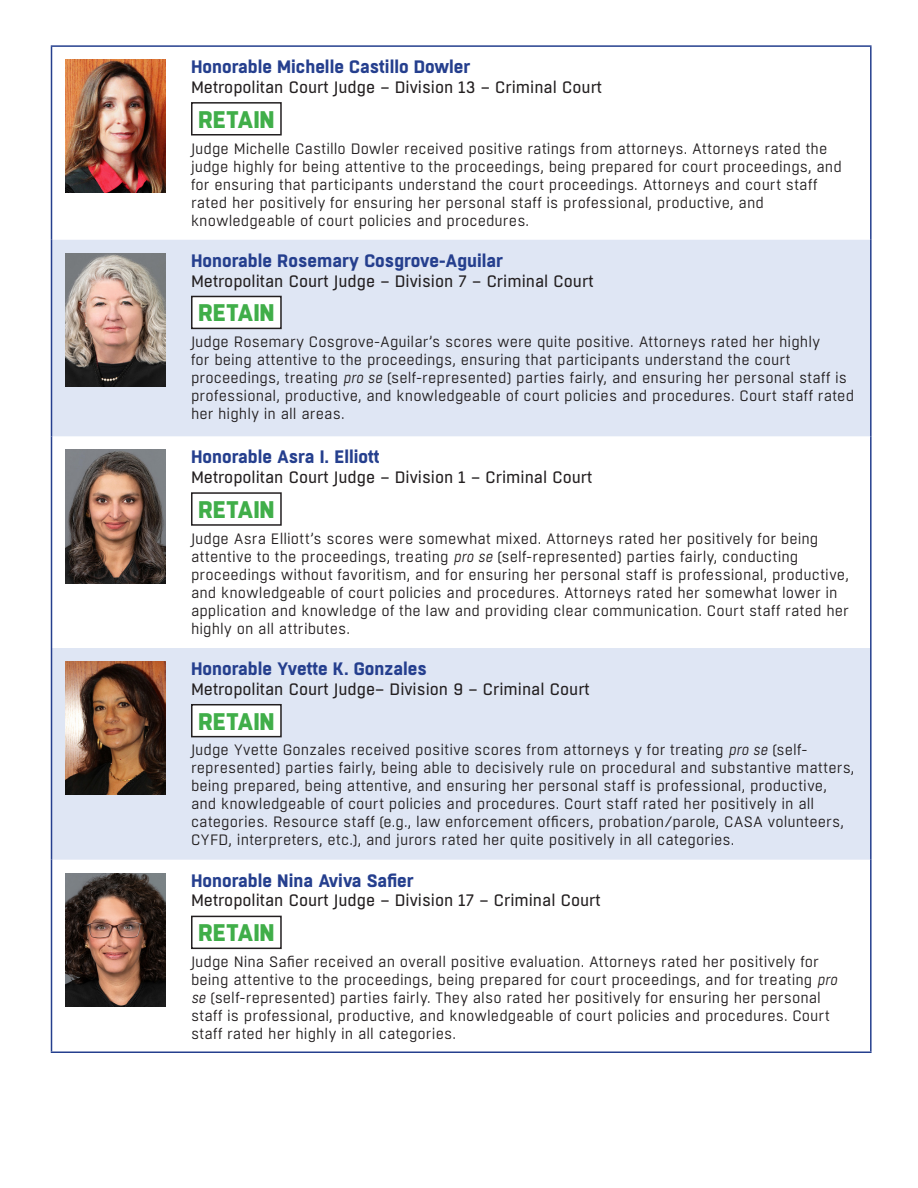
<style>
.page{position:relative;width:918px;height:1188px;background:#fff}
.page>*{position:absolute;margin:0;border:0;box-sizing:border-box;transform-origin:0 0}
.t1{font:800 24px "Boxed";letter-spacing:-.01em;color:#40ae49}
.t2{font:700 18px "Boxed";color:#253f8e}
.t3{font:16.5px "Boxed";color:#231f20}
.t4{font:15px/18px "Boxed";letter-spacing:.005em;color:#231f20}
.s1{font-style:italic}
</style>
<div class="page">
<svg style="left:52px;top:240px;width:818px;height:620px;fill:#dfe6f4"></svg>
<hr style="left:51px;top:47px;width:1px;height:193px;background:#253f8e">
<hr style="left:51px;top:240px;width:1px;height:196px;background:#253f8e">
<hr style="left:51px;top:436px;width:1px;height:212px;background:#253f8e">
<hr style="left:51px;top:648px;width:1px;height:212px;background:#253f8e">
<hr style="left:51px;top:860px;width:1px;height:192px;background:#253f8e">
<hr style="left:870px;top:47px;width:2px;height:193px;background:#253f8e">
<hr style="left:870px;top:240px;width:2px;height:196px;background:#253f8e">
<hr style="left:870px;top:436px;width:2px;height:212px;background:#253f8e">
<hr style="left:870px;top:648px;width:2px;height:212px;background:#253f8e">
<hr style="left:870px;top:860px;width:2px;height:192px;background:#253f8e">
<hr style="left:51px;top:45px;width:128px;height:2px;background:#253f8e">
<hr style="left:179px;top:45px;width:693px;height:2px;background:#253f8e">
<hr style="left:51px;top:1052px;width:128px;height:1px;background:#253f8e">
<hr style="left:179px;top:1052px;width:693px;height:1px;background:#253f8e">
<img style="left:65px;top:60px;width:101px;height:133px">
<div style="left:191px;top:102px;width:91px;height:34px;border:2px solid #231f20"></div>
<img style="left:65px;top:253px;width:101px;height:133px">
<div style="left:192px;top:296px;width:89px;height:32px;background:#fff"></div>
<div style="left:191px;top:296px;width:91px;height:33px;border:2px solid #231f20"></div>
<img style="left:65px;top:450px;width:101px;height:133px">
<div style="left:192px;top:493px;width:89px;height:32px;background:#fff"></div>
<div style="left:191px;top:492px;width:91px;height:34px;border:2px solid #231f20"></div>
<img style="left:65px;top:662px;width:101px;height:133px">
<div style="left:192px;top:705px;width:89px;height:32px;background:#fff"></div>
<div style="left:191px;top:704px;width:91px;height:33px;border:2px solid #231f20"></div>
<img style="left:65px;top:873px;width:101px;height:133px">
<div style="left:191px;top:916px;width:91px;height:33px;border:2px solid #231f20"></div>
<p class="t2" style="left:191px;top:55px;width:281px">Honorable Michelle Castillo Dowler</p>
<p class="t3" style="left:191px;top:77px;width:413px">Metropolitan Court Judge – Division 13 – Criminal Court</p>
<p class="t1" style="left:198px;top:103px;width:78px">RETAIN</p>
<p class="t4" style="left:191px;top:140px;width:652px">Judge Michelle Castillo Dowler received positive ratings from attorneys. Attorneys rated the judge highly for being attentive to the proceedings, being prepared for court proceedings, and for ensuring that participants understand the court proceedings. Attorneys and court staff rated her positively for ensuring her personal staff is professional, productive, and knowledgeable of court policies and procedures.</p>
<p class="t2" style="left:191px;top:248px;width:314px">Honorable Rosemary Cosgrove-Aguilar</p>
<p class="t3" style="left:191px;top:270px;width:404px">Metropolitan Court Judge – Division 7 – Criminal Court</p>
<p class="t1" style="left:198px;top:296px;width:78px">RETAIN</p>
<p class="t4" style="left:191px;top:333px;width:665px">Judge Rosemary Cosgrove-Aguilar’s scores were quite positive. Attorneys rated her highly<br>for being attentive to the proceedings, ensuring that participants understand the court proceedings, treating <span class="s1">pro se</span> (self-represented) parties fairly, and ensuring her personal staff is professional, productive, and knowledgeable of court policies and procedures. Court staff rated her highly in all areas.</p>
<p class="t2" style="left:191px;top:445px;width:190px">Honorable Asra I. Elliott</p>
<p class="t3" style="left:191px;top:467px;width:403px">Metropolitan Court Judge – Division 1 – Criminal Court</p>
<p class="t1" style="left:198px;top:493px;width:78px">RETAIN</p>
<p class="t4" style="left:191px;top:530px;width:659px">Judge Asra Elliott’s scores were somewhat mixed. Attorneys rated her positively for being attentive to the proceedings, treating <span class="s1">pro se</span> (self-represented) parties fairly, conducting proceedings without favoritism, and for ensuring her personal staff is professional, productive, and knowledgeable of court policies and procedures. Attorneys rated her somewhat lower in application and knowledge of the law and providing clear communication. Court staff rated her highly on all attributes.</p>
<p class="t2" style="left:191px;top:657px;width:237px">Honorable Yvette K. Gonzales</p>
<p class="t3" style="left:191px;top:679px;width:400px">Metropolitan Court Judge– Division 9 – Criminal Court</p>
<p class="t1" style="left:198px;top:705px;width:78px">RETAIN</p>
<p class="t4" style="left:191px;top:741px;width:665px">Judge Yvette Gonzales received positive scores from attorneys y for treating <span class="s1">pro se</span> (self&shy;represented) parties fairly, being able to decisively rule on procedural and substantive matters, being prepared, being attentive, and ensuring her personal staff is professional, productive, and knowledgeable of court policies and procedures. Court staff rated her positively in all categories. Resource staff (e.g., law enforcement officers, probation/parole, CASA volunteers, CYFD, interpreters, etc.), and jurors rated her quite positively in all categories.</p>
<p class="t2" style="left:191px;top:868px;width:224px">Honorable Nina Aviva Safier</p>
<p class="t3" style="left:191px;top:890px;width:411px">Metropolitan Court Judge – Division 17 – Criminal Court</p>
<p class="t1" style="left:198px;top:916px;width:78px">RETAIN</p>
<p class="t4" style="left:191px;top:953px;width:648px">Judge Nina Safier received an overall positive evaluation. Attorneys rated her positively for being attentive to the proceedings, being prepared for court proceedings, and for treating <span class="s1">pro se</span> (self-represented) parties fairly. They also rated her positively for ensuring her personal staff is professional, productive, and knowledgeable of court policies and procedures. Court staff rated her highly in all categories.</p>
</div>
